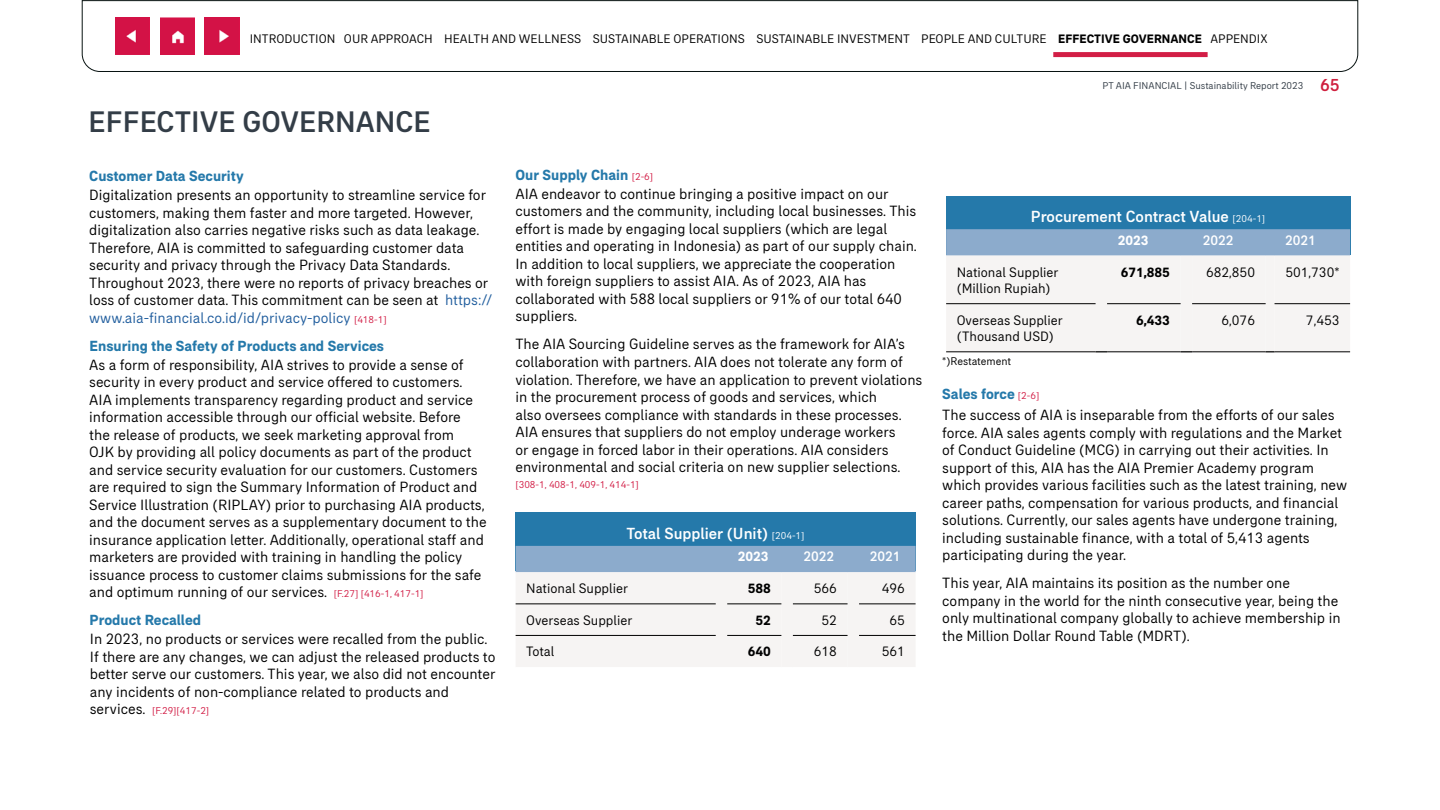
<style>
.page{position:relative;width:1440px;height:810px;background:#fff}
.page>*{position:absolute;margin:0;border:0;box-sizing:border-box;transform-origin:0 0}
.t1{font:500 30px "AIA Everest";color:#333d47}
.t2{font:500 16.25px "AIA Everest";color:#fff}
.t3{font:15px/17.5px "AIA Everest";color:#000}
.t4{font:700 15px "AIA Everest";color:#2579aa}
.t5{font:13.75px/16.5px "AIA Everest";color:#000}
.t6{font:700 13.75px "AIA Everest";color:#000}
.t7{font:500 13.75px "AIA Everest";color:#fff}
.t8{font:700 13.75px "AIA Everest";color:#fff}
.t9{font:12.5px "AIA Everest";color:#000}
.t10{font:11.25px "AIA Everest";color:#000}
.t11{font:10px "AIA Everest";color:#d21e46}
.t12{font:10px "AIA Everest";color:#333d47}
.s1{font-weight:700}
.s2{color:#215e9e}
.s3{font-size:10px;color:#d21e46}
.s4{font-size:15px;color:#000}
.s5{font-weight:700;color:#2579aa}
.s6{font-weight:400;font-size:10px}
.s7{font-weight:500;font-size:17.5px;color:#cf1f3e}
</style>
<div class="page">
<svg style="left:82px;top:0;width:1276px;height:72px"></svg>
<div style="left:515px;top:512px;width:401px;height:59px;background:#2579aa"></div>
<svg style="left:516px;top:546px;width:400px;height:121px"></svg>
<hr style="left:516px;top:604px;width:200px;height:1px;background:#000">
<hr style="left:727px;top:604px;width:54px;height:1px;background:#000">
<hr style="left:793px;top:604px;width:55px;height:1px;background:#000">
<hr style="left:859px;top:604px;width:57px;height:1px;background:#000">
<hr style="left:516px;top:635px;width:200px;height:1px;background:#000">
<hr style="left:727px;top:635px;width:54px;height:1px;background:#000">
<hr style="left:793px;top:635px;width:55px;height:1px;background:#000">
<hr style="left:859px;top:635px;width:57px;height:1px;background:#000">
<div style="left:946px;top:196px;width:404px;height:59px;background:#2579aa"></div>
<svg style="left:946px;top:229px;width:404px;height:123px"></svg>
<hr style="left:946px;top:303px;width:150px;height:1px;background:#000">
<hr style="left:1107px;top:303px;width:74px;height:1px;background:#000">
<hr style="left:1192px;top:303px;width:74px;height:1px;background:#000">
<hr style="left:1275px;top:303px;width:75px;height:1px;background:#000">
<hr style="left:946px;top:352px;width:150px;height:1px;background:#000">
<hr style="left:1107px;top:352px;width:74px;height:1px;background:#000">
<hr style="left:1192px;top:352px;width:74px;height:1px;background:#000">
<hr style="left:1275px;top:352px;width:75px;height:1px;background:#000">
<img style="left:205px;top:18px;width:34px;height:36px">
<img style="left:116px;top:18px;width:34px;height:36px">
<img style="left:160px;top:18px;width:34px;height:37px">
<div style="left:1053px;top:52px;width:155px;height:5px;background:#d21e46"></div>
<p class="t9" style="left:250px;top:32px;width:1019px">INTRODUCTION OUR APPROACH HEALTH AND WELLNESS SUSTAINABLE OPERATIONS SUSTAINABLE INVESTMENT PEOPLE AND CULTURE <span class="s1">EFFECTIVE GOVERNANCE</span> APPENDIX</p>
<h1 class="t1" style="left:89px;top:104px;width:344px">EFFECTIVE GOVERNANCE</h1>
<p class="t4" style="left:89px;top:167px;width:156px">Customer Data Security</p>
<p class="t3" style="left:89px;top:186px;width:405px">Digitalization presents an opportunity to streamline service for customers, making them faster and more targeted. However, digitalization also carries negative risks such as data leakage.<br>Therefore, AIA is committed to safeguarding customer data security and privacy through the Privacy Data Standards.<br>Throughout 2023, there were no reports of privacy breaches or loss of customer data. This commitment can be seen at <span class="s2">https:// www.aia-financial.co.id/id/privacy-policy</span> <span class="s3">[418-1]</span></p>
<p class="t4" style="left:90px;top:337px;width:296px">Ensuring the Safety of Products and Services</p>
<p class="t3" style="left:89px;top:356px;width:399px">As a form of responsibility, AIA strives to provide a sense of security in every product and service offered to customers.<br>AIA implements transparency regarding product and service information accessible through our official website. Before<br>the release of products, we seek marketing approval from<br>OJK by providing all policy documents as part of the product and service security evaluation for our customers. Customers are required to sign the Summary Information of Product and Service Illustration (RIPLAY) prior to purchasing AIA products, and the document serves as a supplementary document to the insurance application letter. Additionally, operational staff and marketers are provided with training in handling the policy issuance process to customer claims submissions for the safe and optimum running of our services. <span class="s3">[F.27] [416-1, 417-1]</span></p>
<p class="t4" style="left:90px;top:611px;width:113px">Product Recalled</p>
<p class="t3" style="left:90px;top:630px;width:407px">In 2023, no products or services were recalled from the public.<br>If there are any changes, we can adjust the released products to better serve our customers. This year, we also did not encounter any incidents of non-compliance related to products and</p>
<p class="t11" style="left:90px;top:705px;width:121px"><span class="s4">services.</span> [F.29][417-2]</p>
<p class="t3" style="left:515px;top:166px;width:403px"><span class="s5">Our Supply Chain</span> <span class="s3">[2-6]<br></span>AIA endeavor to continue bringing a positive impact on our customers and the community, including local businesses. This effort is made by engaging local suppliers (which are legal entities and operating in Indonesia) as part of our supply chain.<br>In addition to local suppliers, we appreciate the cooperation with foreign suppliers to assist AIA. As of 2023, AIA has collaborated with 588 local suppliers or 91% of our total 640 suppliers.</p>
<p class="t3" style="left:515px;top:335px;width:409px">The AIA Sourcing Guideline serves as the framework for AIA’s collaboration with partners. AIA does not tolerate any form of violation. Therefore, we have an application to prevent violations in the procurement process of goods and services, which<br>also oversees compliance with standards in these processes.<br>AIA ensures that suppliers do not employ underage workers<br>or engage in forced labor in their operations. AIA considers environmental and social criteria on new supplier selections.</p>
<p class="t11" style="left:515px;top:479px;width:125px">[308-1, 408-1, 409-1, 414-1]</p>
<p class="t2" style="left:627px;top:524px;width:179px">Total Supplier (Unit) <span class="s6">[204-1]</span></p>
<p class="t8" style="left:738px;top:548px;width:32px">2023</p>
<p class="t7" style="left:804px;top:549px;width:32px">2022</p>
<p class="t7" style="left:870px;top:549px;width:32px">2021</p>
<p class="t5" style="left:526px;top:580px;width:103px">National Supplier</p>
<p class="t6" style="left:748px;top:580px;width:25px">588</p>
<p class="t5" style="left:814px;top:580px;width:25px">566</p>
<p class="t5" style="left:882px;top:580px;width:25px">496</p>
<p class="t5" style="left:526px;top:612px;width:108px">Overseas Supplier</p>
<p class="t6" style="left:755px;top:612px;width:17px">52</p>
<p class="t5" style="left:822px;top:612px;width:17px">52</p>
<p class="t5" style="left:890px;top:612px;width:17px">65</p>
<p class="t5" style="left:526px;top:643px;width:30px">Total</p>
<p class="t6" style="left:748px;top:644px;width:25px">640</p>
<p class="t5" style="left:814px;top:643px;width:25px">618</p>
<p class="t5" style="left:882px;top:643px;width:25px">561</p>
<p class="t12" style="left:1103px;top:80px;width:239px">PT AIA FINANCIAL | Sustainability Report 2023 <span class="s7">65</span></p>
<p class="t2" style="left:1031px;top:207px;width:236px">Procurement Contract Value <span class="s6">[204-1]</span></p>
<p class="t8" style="left:1118px;top:232px;width:32px">2023</p>
<p class="t7" style="left:1203px;top:232px;width:32px">2022</p>
<p class="t7" style="left:1285px;top:232px;width:32px">2021</p>
<p class="t5" style="left:957px;top:263px;width:103px">National Supplier (Million Rupiah)</p>
<p class="t6" style="left:1121px;top:264px;width:51px">671,885</p>
<p class="t5" style="left:1206px;top:263px;width:50px">682,850</p>
<p class="t5" style="left:1285px;top:263px;width:55px">501,730*</p>
<p class="t5" style="left:957px;top:312px;width:108px">Overseas Supplier (Thousand USD)</p>
<p class="t6" style="left:1136px;top:312px;width:35px">6,433</p>
<p class="t5" style="left:1222px;top:312px;width:35px">6,076</p>
<p class="t5" style="left:1306px;top:312px;width:35px">7,453</p>
<p class="t10" style="left:942px;top:354px;width:70px">*)Restatement</p>
<p class="t3" style="left:942px;top:383px;width:394px;line-height:21.1px"><span class="s5">Sales force</span> <span class="s3">[2-6]<br></span>The success of AIA is inseparable from the efforts of our sales</p>
<p class="t3" style="left:942px;top:424px;width:407px">force. AIA sales agents comply with regulations and the Market of Conduct Guideline (MCG) in carrying out their activities. In support of this, AIA has the AIA Premier Academy program which provides various facilities such as the latest training, new career paths, compensation for various products, and financial solutions. Currently, our sales agents have undergone training, including sustainable finance, with a total of 5,413 agents participating during the year.</p>
<p class="t3" style="left:942px;top:574px;width:400px">This year, AIA maintains its position as the number one company in the world for the ninth consecutive year, being the only multinational company globally to achieve membership in the Million Dollar Round Table (MDRT).</p>
</div>
